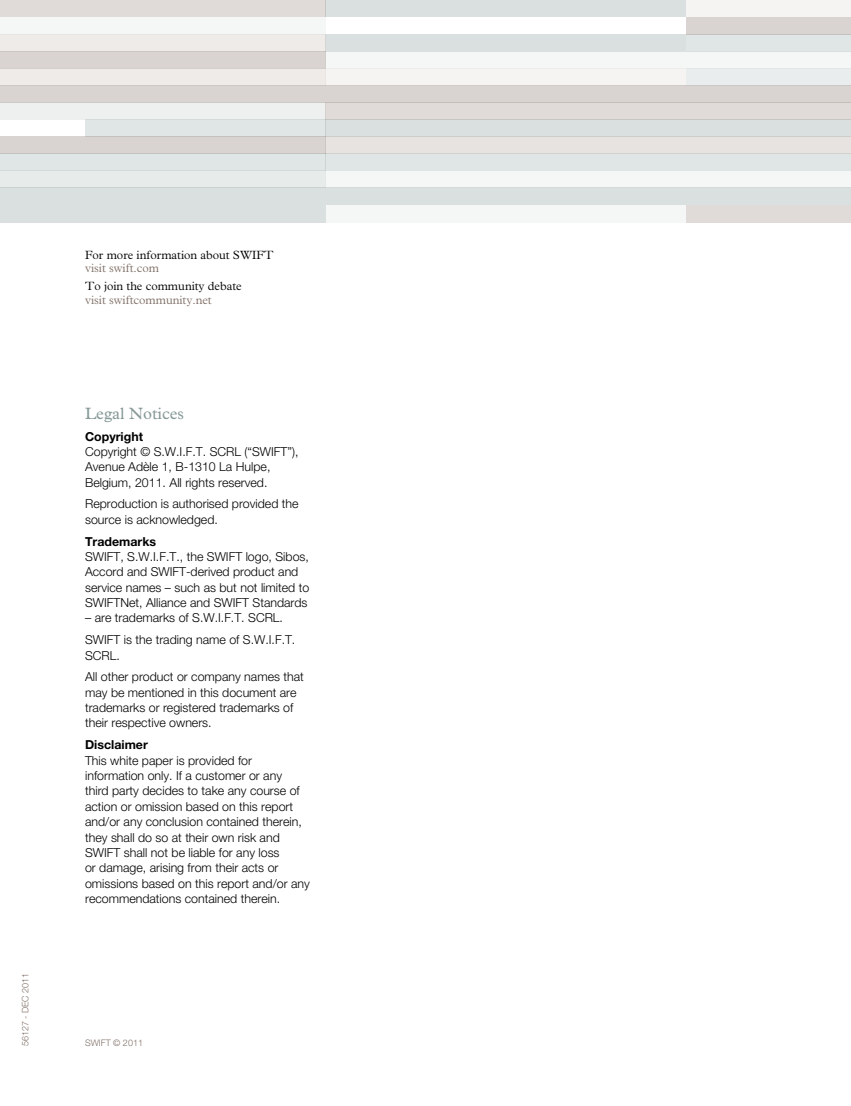
<style>
.page{position:relative;width:851px;height:1106px;background:#fff}
.page>*{position:absolute;margin:0;border:0;box-sizing:border-box;transform-origin:0 0}
.t1{font:16.5px "Plantin Std";color:#869a98}
.t2{font:300 12.3px/15.3px "Helvetica Neue LT Std";color:#000}
.t3{font:700 12.3px "Helvetica Neue LT Std";color:#000}
.t4{font:300 12px "Plantin Std";color:#000}
.t5{font:300 12px "Plantin Std";color:#807067}
.t6{font:300 9px "Helvetica Neue LT Std";color:#807067}
</style>
<div class="page">
<div style="left:0;top:17px;width:325px;height:17px;background:#f5f6f6"></div>
<div style="left:0;top:102px;width:325px;height:18px;background:#eef0f0"></div>
<div style="left:85px;top:120px;width:240px;height:17px;background:#e0e5e5"></div>
<div style="left:0;top:154px;width:325px;height:17px;background:#e0e5e5"></div>
<div style="left:0;top:171px;width:325px;height:17px;background:#e7ebea"></div>
<div style="left:0;top:205px;width:325px;height:17px;background:#dae0e0"></div>
<div style="left:325px;top:0;width:361px;height:17px;background:#dae0e0"></div>
<div style="left:325px;top:34px;width:361px;height:17px;background:#dae0e0"></div>
<div style="left:325px;top:51px;width:525px;height:17px;background:#f5f6f6"></div>
<div style="left:325px;top:120px;width:525px;height:17px;background:#dae0e0"></div>
<div style="left:325px;top:154px;width:525px;height:17px;background:#e0e5e5"></div>
<div style="left:325px;top:171px;width:525px;height:17px;background:#f5f6f6"></div>
<div style="left:0;top:188px;width:850px;height:17px;background:#dae0e0"></div>
<div style="left:325px;top:205px;width:361px;height:17px;background:#f5f6f6"></div>
<div style="left:686px;top:34px;width:164px;height:17px;background:#e0e5e5"></div>
<div style="left:686px;top:68px;width:164px;height:17px;background:#eaeded"></div>
<div style="left:0;top:0;width:325px;height:17px;background:#e0dbd9"></div>
<div style="left:0;top:34px;width:325px;height:17px;background:#eeebe9"></div>
<div style="left:0;top:51px;width:325px;height:17px;background:#d9d4d1"></div>
<div style="left:0;top:68px;width:325px;height:17px;background:#eeebe9"></div>
<div style="left:0;top:137px;width:325px;height:17px;background:#d9d4d1"></div>
<div style="left:325px;top:68px;width:361px;height:17px;background:#f6f4f3"></div>
<div style="left:0;top:85px;width:850px;height:17px;background:#d9d4d1"></div>
<div style="left:325px;top:102px;width:525px;height:18px;background:#e0dbd9"></div>
<div style="left:325px;top:137px;width:525px;height:17px;background:#e7e3e1"></div>
<div style="left:686px;top:0;width:164px;height:17px;background:#f6f4f3"></div>
<div style="left:686px;top:17px;width:164px;height:17px;background:#d9d4d1"></div>
<div style="left:686px;top:205px;width:164px;height:17px;background:#e0dbd9"></div>
<p class="t6" style="left:20px;top:1046px;width:75px;rotate:-90deg">56127 - DEC 2011</p>
<p class="t4" style="left:85px;top:248px;width:190px">For more information about SWIFT</p>
<p class="t5" style="left:85px;top:261px;width:75px">visit swift.com</p>
<p class="t4" style="left:85px;top:279px;width:158px">To join the community debate</p>
<p class="t5" style="left:85px;top:292px;width:128px">visit swiftcommunity.net</p>
<h1 class="t1" style="left:85px;top:404px;width:100px">Legal Notices</h1>
<p class="t3" style="left:85px;top:428px;width:59px">Copyright</p>
<p class="t2" style="left:85px;top:443px;width:215px">Copyright © S.W.I.F.T. SCRL (“SWIFT”),<br>Avenue Adèle 1, B-1310 La Hulpe,<br>Belgium, 2011. All rights reserved.</p>
<p class="t2" style="left:85px;top:496px;width:215px">Reproduction is authorised provided the source is acknowledged.</p>
<p class="t3" style="left:85px;top:533px;width:73px">Trademarks</p>
<p class="t2" style="left:85px;top:548px;width:226px">SWIFT, S.W.I.F.T., the SWIFT logo, Sibos, Accord and SWIFT-derived product and service names – such as but not limited to SWIFTNet, Alliance and SWIFT Standards</p>
<p class="t2" style="left:85px;top:607px;width:212px;line-height:21.8px">– are trademarks of S.W.I.F.T. SCRL.<br>SWIFT is the trading name of S.W.I.F.T.</p>
<p class="t2" style="left:85px;top:644px;width:220px;line-height:21.8px">SCRL.<br>All other product or company names that</p>
<p class="t2" style="left:85px;top:684px;width:213px">may be mentioned in this document are trademarks or registered trademarks of their respective owners.</p>
<p class="t3" style="left:85px;top:737px;width:64px">Disclaimer</p>
<p class="t2" style="left:85px;top:752px;width:226px">This white paper is provided for information only. If a customer or any<br>third party decides to take any course of action or omission based on this report and/or any conclusion contained therein, they shall do so at their own risk and SWIFT shall not be liable for any loss<br>or damage, arising from their acts or omissions based on this report and/or any recommendations contained therein.</p>
<p class="t6" style="left:85px;top:1037px;width:59px">SWIFT © 2011</p>
</div>
